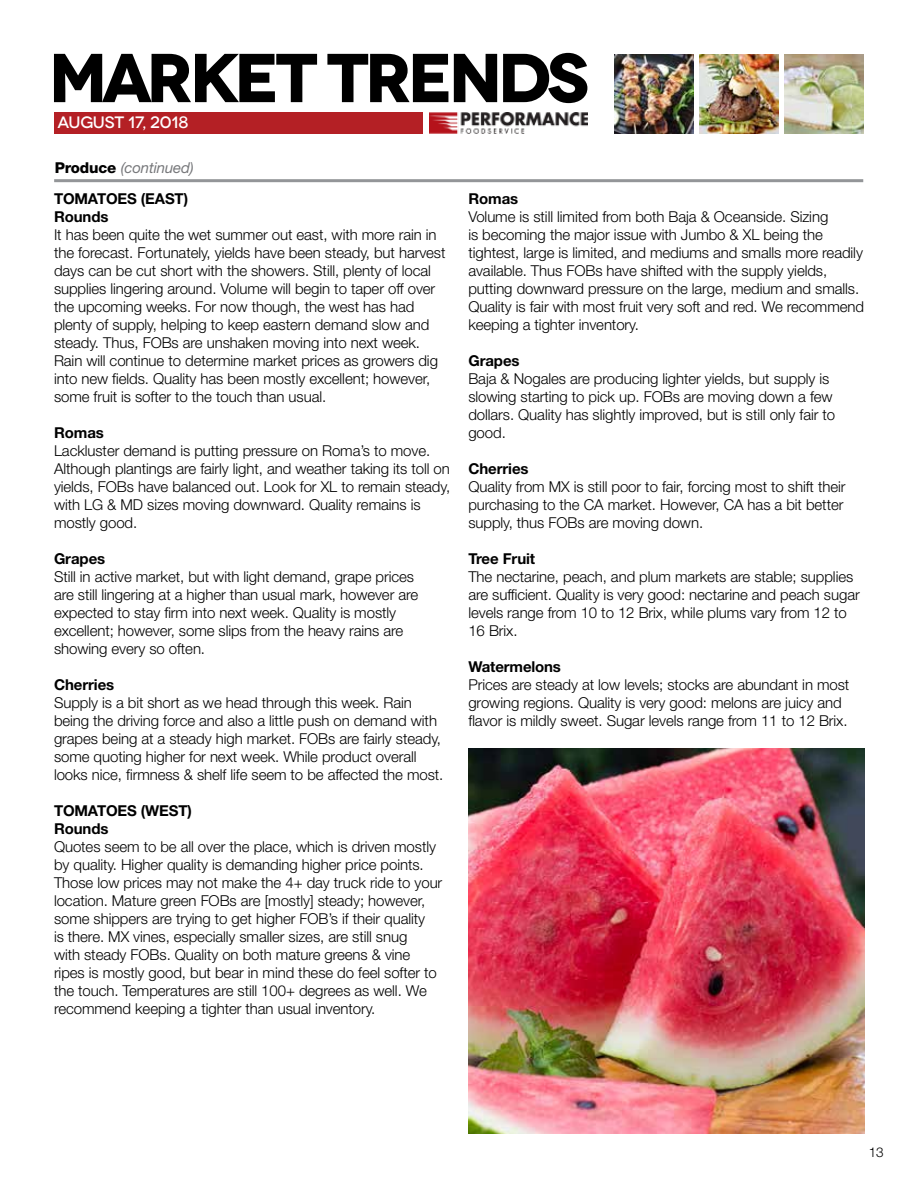
<style>
.page{position:relative;width:918px;height:1188px;background:#fff}
.page>*{position:absolute;margin:0;border:0;box-sizing:border-box;transform-origin:0 0}
.t1{font:700 69px "Novecentowide";letter-spacing:-.07em;color:#000}
.t2{font:500 16.5px "Novecentowide";letter-spacing:-.01em;color:#fff}
.t3{font:300 15px/18px "Helvetica Neue LT Std";letter-spacing:-.005em;color:#000}
.t4{font:700 15px/18px "Helvetica Neue LT Std";letter-spacing:-.005em;color:#000}
.t5{font:italic 15px "Helvetica Neue LT Std";letter-spacing:-.01em;color:#77787b}
.t6{font:300 13.5px "Helvetica Neue LT Std";color:#000}
.s1{font-weight:800;font-style:normal;color:#000}
</style>
<div class="page">
<div style="left:55px;top:112px;width:368px;height:21px;background:#b42025"></div>
<img style="left:430px;top:112px;width:158px;height:21px">
<img style="left:614px;top:54px;width:80px;height:79px">
<img style="left:785px;top:54px;width:79px;height:79px">
<img style="left:699px;top:54px;width:80px;height:79px">
<hr style="left:54px;top:179px;width:809px;height:3px;background:#939598">
<img style="left:468px;top:748px;width:397px;height:386px">
<h1 class="t1" style="left:49px;top:35px;width:542px">MARKET TRENDS</h1>
<p class="t2" style="left:58px;top:113px;width:132px">AUGUST 17, 2018</p>
<p class="t5" style="left:55px;top:158px;width:141px"><span class="s1">Produce</span> (continued)</p>
<p class="t4" style="left:54px;top:189px;width:136px">TOMATOES (EAST)<br>Rounds</p>
<p class="t3" style="left:54px;top:226px;width:393px">It has been quite the wet summer out east, with more rain in the forecast. Fortunately, yields have been steady, but harvest days can be cut short with the showers. Still, plenty of local supplies lingering around. Volume will begin to taper off over the upcoming weeks. For now though, the west has had plenty of supply, helping to keep eastern demand slow and steady. Thus, FOBs are unshaken moving into next week.<br>Rain will continue to determine market prices as growers dig into new fields. Quality has been mostly excellent; however, some fruit is softer to the touch than usual.</p>
<p class="t4" style="left:54px;top:423px;width:51px">Romas</p>
<p class="t3" style="left:54px;top:442px;width:398px">Lackluster demand is putting pressure on Roma’s to move.<br>Although plantings are fairly light, and weather taking its toll on yields, FOBs have balanced out. Look for XL to remain steady, with LG &amp; MD sizes moving downward. Quality remains is mostly good.</p>
<p class="t4" style="left:54px;top:549px;width:53px">Grapes</p>
<p class="t3" style="left:54px;top:568px;width:366px">Still in active market, but with light demand, grape prices are still lingering at a higher than usual mark, however are expected to stay firm into next week. Quality is mostly excellent; however, some slips from the heavy rains are showing every so often.</p>
<p class="t4" style="left:54px;top:675px;width:62px">Cherries</p>
<p class="t3" style="left:54px;top:694px;width:391px">Supply is a bit short as we head through this week. Rain being the driving force and also a little push on demand with grapes being at a steady high market. FOBs are fairly steady, some quoting higher for next week. While product overall looks nice, firmness &amp; shelf life seem to be affected the most.</p>
<p class="t4" style="left:54px;top:801px;width:140px">TOMATOES (WEST)<br>Rounds</p>
<p class="t3" style="left:54px;top:838px;width:390px">Quotes seem to be all over the place, which is driven mostly by quality. Higher quality is demanding higher price points.<br>Those low prices may not make the 4+ day truck ride to your location. Mature green FOBs are [mostly] steady; however, some shippers are trying to get higher FOB’s if their quality<br>is there. MX vines, especially smaller sizes, are still snug<br>with steady FOBs. Quality on both mature greens &amp; vine ripes is mostly good, but bear in mind these do feel softer to the touch. Temperatures are still 100+ degrees as well. We recommend keeping a tighter than usual inventory.</p>
<p class="t4" style="left:468px;top:189px;width:51px">Romas</p>
<p class="t3" style="left:468px;top:208px;width:397px">Volume is still limited from both Baja &amp; Oceanside. Sizing<br>is becoming the major issue with Jumbo &amp; XL being the tightest, large is limited, and mediums and smalls more readily available. Thus FOBs have shifted with the supply yields, putting downward pressure on the large, medium and smalls.<br>Quality is fair with most fruit very soft and red. We recommend keeping a tighter inventory.</p>
<p class="t4" style="left:468px;top:351px;width:53px">Grapes</p>
<p class="t3" style="left:468px;top:370px;width:368px">Baja &amp; Nogales are producing lighter yields, but supply is slowing starting to pick up. FOBs are moving down a few dollars. Quality has slightly improved, but is still only fair to good.</p>
<p class="t4" style="left:468px;top:459px;width:62px">Cherries</p>
<p class="t3" style="left:468px;top:478px;width:379px">Quality from MX is still poor to fair, forcing most to shift their purchasing to the CA market. However, CA has a bit better supply, thus FOBs are moving down.</p>
<p class="t4" style="left:468px;top:549px;width:68px">Tree Fruit</p>
<p class="t3" style="left:468px;top:568px;width:393px">The nectarine, peach, and plum markets are stable; supplies are sufficient. Quality is very good: nectarine and peach sugar levels range from 10 to 12 Brix, while plums vary from 12 to 16 Brix.</p>
<p class="t4" style="left:468px;top:657px;width:94px">Watermelons</p>
<p class="t3" style="left:468px;top:676px;width:382px">Prices are steady at low levels; stocks are abundant in most growing regions. Quality is very good: melons are juicy and flavor is mildly sweet. Sugar levels range from 11 to 12 Brix.</p>
<p class="t6" style="left:869px;top:1144px;width:17px">13</p>
</div>
